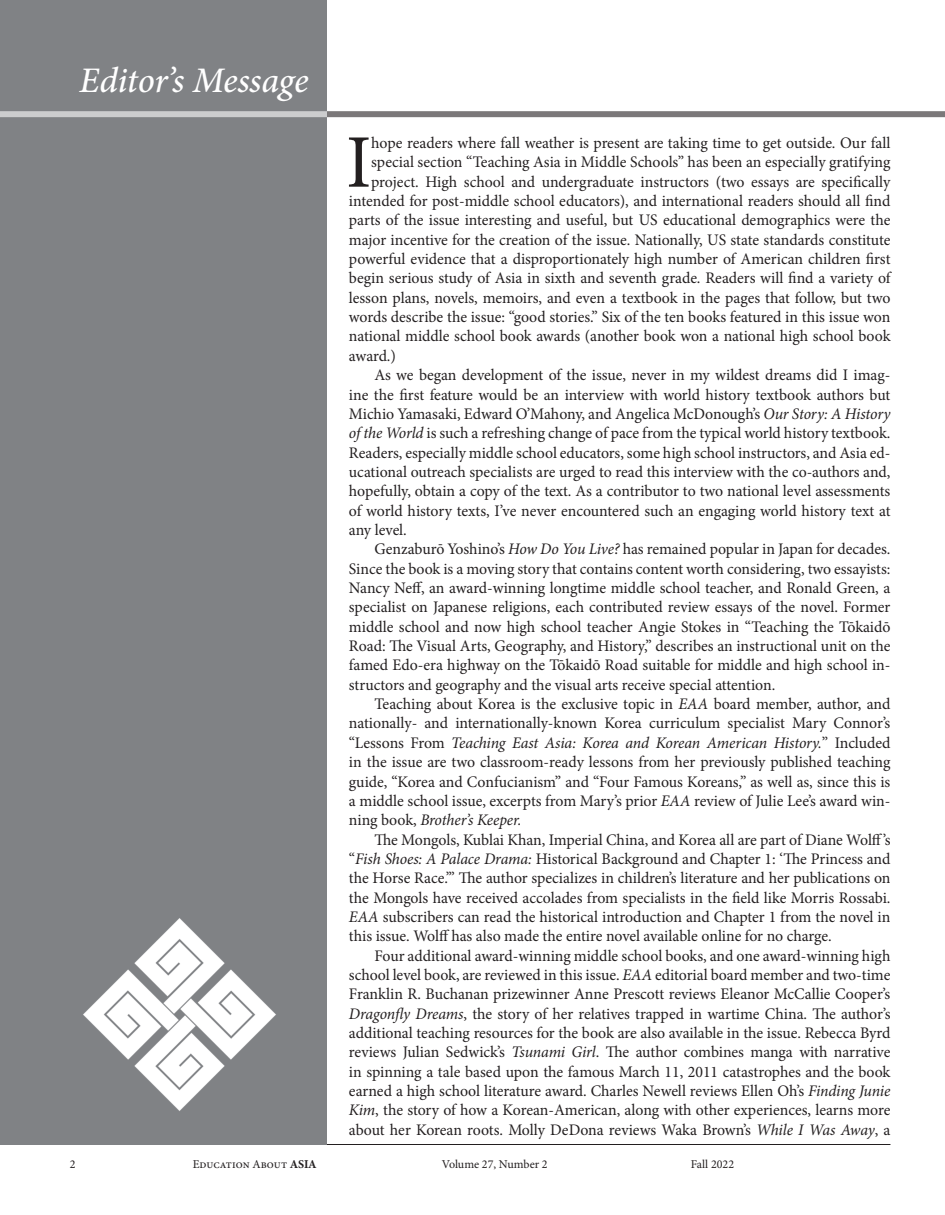
<style>
.page{position:relative;width:945px;height:1215px;background:#fff}
.page>*{position:absolute;margin:0;border:0;box-sizing:border-box;transform-origin:0 0}
.t1{font:75.6px "Minion Pro";color:#231f20}
.t2{font:italic 500 36px "Minion Pro";letter-spacing:-.01em;color:#fff}
.t3{font:16.2px "Minion Pro";color:#231f20}
.t4{font:16.2px "Minion Pro";letter-spacing:-.02em;color:#231f20}
.t5{font:italic 16.2px "Minion Pro";letter-spacing:-.03em;color:#231f20}
.t6{font:12px "Minion Pro";color:#231f20}
.s1{font-style:italic}
.s2{font-style:normal}
.s3{font-weight:700}
</style>
<div class="page">
<hr style="left:320px;top:1144px;width:570px;height:1px;background:#231f20">
<div style="left:0;top:0;width:327px;height:1144px;background:#808285"></div>
<div style="left:327px;top:111px;width:618px;height:6px;background:#7b7879"></div>
<div style="left:0;top:111px;width:327px;height:6px;background:#cccdce"></div>
<img style="left:83px;top:918px;width:193px;height:193px">
<h2 class="t2" style="left:79px;top:56px;width:231px">Editor’s Message</h2>
<h1 class="t1" style="left:346px;top:112px;width:27px">I</h1>
<p class="t3" style="left:371px;top:132px;width:521px">hope readers where fall weather is present are taking time to get outside. Our fall</p>
<p class="t3" style="left:371px;top:151px;width:521px">special section “Teaching Asia in Middle Schools” has been an especially gratifying</p>
<p class="t3" style="left:371px;top:171px;width:521px">project. High school and undergraduate instructors (two essays are specifically</p>
<p class="t3" style="left:349px;top:190px;width:543px">intended for post-middle school educators), and international readers should all find</p>
<p class="t3" style="left:349px;top:209px;width:543px">parts of the issue interesting and useful, but US educational demographics were the</p>
<p class="t3" style="left:349px;top:229px;width:543px">major incentive for the creation of the issue. Nationally, US state standards constitute</p>
<p class="t3" style="left:349px;top:248px;width:543px">powerful evidence that a disproportionately high number of American children first</p>
<p class="t3" style="left:349px;top:267px;width:543px">begin serious study of Asia in sixth and seventh grade. Readers will find a variety of</p>
<p class="t3" style="left:349px;top:287px;width:543px">lesson plans, novels, memoirs, and even a textbook in the pages that follow, but two</p>
<p class="t3" style="left:349px;top:306px;width:543px">words describe the issue: “good stories.” Six of the ten books featured in this issue won</p>
<p class="t3" style="left:349px;top:325px;width:543px">national middle school book awards (another book won a national high school book</p>
<p class="t3" style="left:349px;top:345px;width:49px">award.)</p>
<p class="t3" style="left:374px;top:364px;width:517px">As we began development of the issue, never in my wildest dreams did I imag-</p>
<p class="t3" style="left:349px;top:384px;width:543px">ine the first feature would be an interview with world history textbook authors but</p>
<p class="t3" style="left:349px;top:403px;width:544px">Michio Yamasaki, Edward O’Mahony, and Angelica McDonough’s <span class="s1">Our Story: A History</span></p>
<p class="t3" style="left:349px;top:422px;width:543px"><span class="s1">ofthe World</span> is such a refreshing change of pace from the typical world history textbook.</p>
<p class="t3" style="left:349px;top:442px;width:543px">Readers, especially middle school educators, some high school instructors, and Asia ed-</p>
<p class="t3" style="left:349px;top:461px;width:543px">ucational outreach specialists are urged to read this interview with the co-authors and,</p>
<p class="t3" style="left:349px;top:480px;width:543px">hopefully, obtain a copy of the text. As a contributor to two national level assessments</p>
<p class="t3" style="left:349px;top:500px;width:543px">of world history texts, I’ve never encountered such an engaging world history text at</p>
<p class="t3" style="left:349px;top:519px;width:59px">any level.</p>
<p class="t3" style="left:374px;top:538px;width:518px">Genzaburō Yoshino’s <span class="s1">How Do You Live?</span> has remained popular in Japan for decades.</p>
<p class="t3" style="left:349px;top:558px;width:543px">Since the book is a moving story that contains content worth considering, two essayists:</p>
<p class="t3" style="left:349px;top:577px;width:543px">Nancy Neff, an award-winning longtime middle school teacher, and Ronald Green, a</p>
<p class="t3" style="left:349px;top:596px;width:543px">specialist on Japanese religions, each contributed review essays of the novel. Former</p>
<p class="t3" style="left:349px;top:616px;width:543px">middle school and now high school teacher Angie Stokes in “Teaching the Tōkaidō</p>
<p class="t3" style="left:349px;top:635px;width:543px">Road: The Visual Arts, Geography, and History,” describes an instructional unit on the</p>
<p class="t3" style="left:349px;top:654px;width:543px">famed Edo-era highway on the Tōkaidō Road suitable for middle and high school in-</p>
<p class="t3" style="left:349px;top:674px;width:428px">structors and geography and the visual arts receive special attention.</p>
<p class="t3" style="left:374px;top:693px;width:517px">Teaching about Korea is the exclusive topic in <span class="s1">EAA</span> board member, author, and</p>
<p class="t3" style="left:349px;top:712px;width:543px">nationally- and internationally-known Korea curriculum specialist Mary Connor’s</p>
<p class="t5" style="left:349px;top:732px;width:543px"><span class="s2">“Lessons From</span> Teaching East Asia: Korea and Korean American History.<span class="s2">” Included</span></p>
<p class="t3" style="left:349px;top:751px;width:543px">in the issue are two classroom-ready lessons from her previously published teaching</p>
<p class="t4" style="left:349px;top:771px;width:543px">guide, “Korea and Confucianism” and “Four Famous Koreans,” as well as, since this is</p>
<p class="t3" style="left:349px;top:790px;width:543px">a middle school issue, excerpts from Mary’s prior <span class="s1">EAA</span> review of Julie Lee’s award win-</p>
<p class="t5" style="left:349px;top:809px;width:174px"><span class="s2">ning book,</span> Brother’s Keeper.</p>
<p class="t4" style="left:374px;top:829px;width:518px">The Mongols, Kublai Khan, Imperial China, and Korea all are part of Diane Wolff’s</p>
<p class="t3" style="left:349px;top:848px;width:543px">“<span class="s1">Fish Shoes: A Palace Drama:</span> Historical Background and Chapter 1: ‘The Princess and</p>
<p class="t3" style="left:349px;top:867px;width:543px">the Horse Race.’” The author specializes in children’s literature and her publications on</p>
<p class="t3" style="left:349px;top:887px;width:543px">the Mongols have received accolades from specialists in the field like Morris Rossabi.</p>
<p class="t3" style="left:349px;top:906px;width:543px"><span class="s1">EAA</span> subscribers can read the historical introduction and Chapter 1 from the novel in</p>
<p class="t3" style="left:349px;top:925px;width:484px">this issue. Wolff has also made the entire novel available online for no charge.</p>
<p class="t3" style="left:374px;top:945px;width:518px">Four additional award-winning middle school books, and one award-winning high</p>
<p class="t3" style="left:349px;top:964px;width:543px">school level book, are reviewed in this issue. <span class="s1">EAA</span> editorial board member and two-time</p>
<p class="t3" style="left:349px;top:983px;width:543px">Franklin R. Buchanan prizewinner Anne Prescott reviews Eleanor McCallie Cooper’s</p>
<p class="t3" style="left:349px;top:1003px;width:543px"><span class="s1">Dragonfly Dreams</span>, the story of her relatives trapped in wartime China. The author’s</p>
<p class="t3" style="left:349px;top:1022px;width:543px">additional teaching resources for the book are also available in the issue. Rebecca Byrd</p>
<p class="t3" style="left:349px;top:1041px;width:543px">reviews Julian Sedwick’s <span class="s1">Tsunami Girl</span>. The author combines manga with narrative</p>
<p class="t3" style="left:349px;top:1061px;width:543px">in spinning a tale based upon the famous March 11, 2011 catastrophes and the book</p>
<p class="t3" style="left:349px;top:1080px;width:543px">earned a high school literature award. Charles Newell reviews Ellen Oh’s <span class="s1">Finding Junie</span></p>
<p class="t3" style="left:349px;top:1099px;width:543px"><span class="s1">Kim</span>, the story of how a Korean-American, along with other experiences, learns more</p>
<p class="t3" style="left:349px;top:1119px;width:543px">about her Korean roots. Molly DeDona reviews Waka Brown’s <span class="s1">While I Was Away</span>, a</p>
<p class="t6" style="left:70px;top:1156px;width:7px">2</p>
<p class="t6" style="left:193px;top:1156px;width:125px">Education About <span class="s3">ASIA</span></p>
<p class="t6" style="left:442px;top:1156px;width:107px">Volume 27, Number 2</p>
<p class="t6" style="left:691px;top:1156px;width:45px">Fall 2022</p>
</div>
